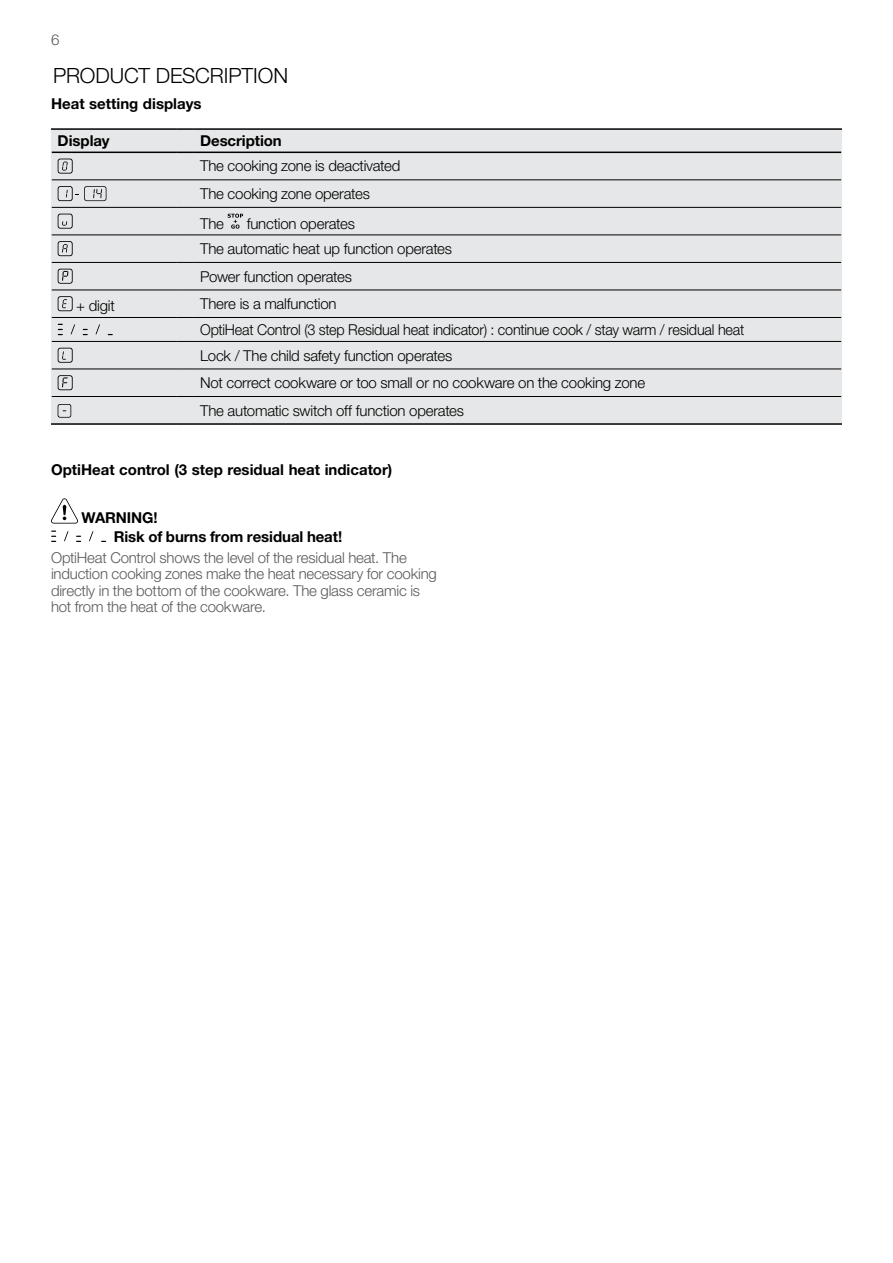
<style>
.page{position:relative;width:893px;height:1263px;background:#fff}
.page>*{position:absolute;margin:0;border:0;box-sizing:border-box;transform-origin:0 0}
.t1{font:300 21px "Helvetica Neue LT Std";letter-spacing:-.005em;color:#000}
.t2{font:300 15px/27.6px "Helvetica Neue LT Std";letter-spacing:-.015em;color:#000}
.t3{font:300 15px/16.5px "Helvetica Neue LT Std";letter-spacing:-.015em;color:#58595b}
.t4{font:700 15px/19.2px "Helvetica Neue LT Std";color:#000}
</style>
<div class="page">
<div style="left:52px;top:130px;width:789px;height:293px;background:#e6e7e8"></div>
<svg style="left:51px;top:130px;width:1px;height:293px"></svg>
<svg style="left:841px;top:130px;width:1px;height:293px"></svg>
<hr style="left:51px;top:128px;width:126px;height:2px;background:#000">
<hr style="left:194px;top:128px;width:648px;height:2px;background:#000">
<hr style="left:52px;top:152px;width:125px;height:1px;background:#000">
<hr style="left:194px;top:152px;width:647px;height:1px;background:#000">
<hr style="left:52px;top:317px;width:125px;height:1px;background:#000">
<hr style="left:194px;top:317px;width:647px;height:1px;background:#000">
<hr style="left:52px;top:290px;width:125px;height:1px;background:#000">
<hr style="left:194px;top:290px;width:647px;height:1px;background:#000">
<hr style="left:52px;top:262px;width:125px;height:1px;background:#000">
<hr style="left:194px;top:262px;width:647px;height:1px;background:#000">
<hr style="left:52px;top:207px;width:125px;height:1px;background:#000">
<hr style="left:194px;top:207px;width:647px;height:1px;background:#000">
<hr style="left:52px;top:235px;width:125px;height:1px;background:#000">
<hr style="left:194px;top:235px;width:647px;height:1px;background:#000">
<hr style="left:52px;top:179px;width:125px;height:1px;background:#000">
<hr style="left:194px;top:179px;width:647px;height:1px;background:#000">
<hr style="left:51px;top:423px;width:126px;height:2px;background:#000">
<hr style="left:194px;top:423px;width:648px;height:2px;background:#000">
<hr style="left:52px;top:341px;width:125px;height:1px;background:#000">
<hr style="left:194px;top:341px;width:647px;height:1px;background:#000">
<hr style="left:52px;top:369px;width:125px;height:1px;background:#000">
<hr style="left:194px;top:369px;width:647px;height:1px;background:#000">
<hr style="left:52px;top:396px;width:125px;height:1px;background:#000">
<svg style="left:177px;top:128px;width:18px;height:297px;background:#dbdcdd"></svg>
<hr style="left:194px;top:396px;width:647px;height:1px;background:#000">
<svg style="left:58px;top:159px;width:15px;height:15px"></svg>
<svg style="left:58px;top:186px;width:49px;height:15px"></svg>
<svg style="left:58px;top:214px;width:15px;height:15px"></svg>
<svg style="left:228px;top:214px;width:15px;height:15px"></svg>
<svg style="left:58px;top:241px;width:15px;height:15px"></svg>
<svg style="left:58px;top:269px;width:15px;height:15px"></svg>
<svg style="left:58px;top:296px;width:15px;height:15px"></svg>
<svg style="left:58px;top:324px;width:5px;height:11px"></svg>
<svg style="left:71px;top:324px;width:4px;height:10px"></svg>
<svg style="left:83px;top:329px;width:5px;height:6px"></svg>
<svg style="left:96px;top:324px;width:4px;height:10px"></svg>
<svg style="left:58px;top:348px;width:15px;height:15px"></svg>
<svg style="left:58px;top:375px;width:15px;height:15px"></svg>
<svg style="left:58px;top:404px;width:13px;height:14px"></svg>
<svg style="left:51px;top:498px;width:27px;height:26px"></svg>
<svg style="left:51px;top:530px;width:5px;height:12px"></svg>
<svg style="left:64px;top:531px;width:5px;height:10px"></svg>
<svg style="left:76px;top:536px;width:5px;height:6px"></svg>
<svg style="left:89px;top:531px;width:4px;height:10px"></svg>
<p class="t3" style="left:51px;top:31px;width:10px">6</p>
<h1 class="t1" style="left:53px;top:63px;width:236px">PRODUCT DESCRIPTION</h1>
<p class="t4" style="left:51px;top:93px;width:152px">Heat setting displays</p>
<p class="t4" style="left:58px;top:131px;width:53px">Display</p>
<p class="t4" style="left:200px;top:131px;width:83px">Description</p>
<p class="t2" style="left:200px;top:152px;width:202px">The cooking zone is deactivated<br>The cooking zone operates</p>
<p class="t2" style="left:200px;top:209px;width:25px">The</p>
<p class="t2" style="left:200px;top:210px;width:253px;line-height:25.3px;text-indent:47px">function operates<br>The automatic heat up function operates</p>
<p class="t2" style="left:200px;top:262px;width:153px">Power function operates</p>
<p class="t2" style="left:76px;top:292px;width:40px">+ digit</p>
<p class="t2" style="left:200px;top:290px;width:546px;line-height:25.8px">There is a malfunction<br>OptiHeat Control (3 step Residual heat indicator) : continue cook / stay warm / residual heat<br>Lock / The child safety function operates</p>
<p class="t2" style="left:200px;top:369px;width:446px">Not correct cookware or too small or no cookware on the cooking zone<br>The automatic switch off function operates</p>
<p class="t4" style="left:51px;top:460px;width:343px">OptiHeat control (3 step residual heat indicator)</p>
<p class="t4" style="left:114px;top:507px;width:230px;text-indent:-32px">WARNING!<br>Risk of burns from residual heat!</p>
<p class="t3" style="left:51px;top:549px;width:387px">OptiHeat Control shows the level of the residual heat. The induction cooking zones make the heat necessary for cooking directly in the bottom of the cookware. The glass ceramic is hot from the heat of the cookware.</p>
</div>
